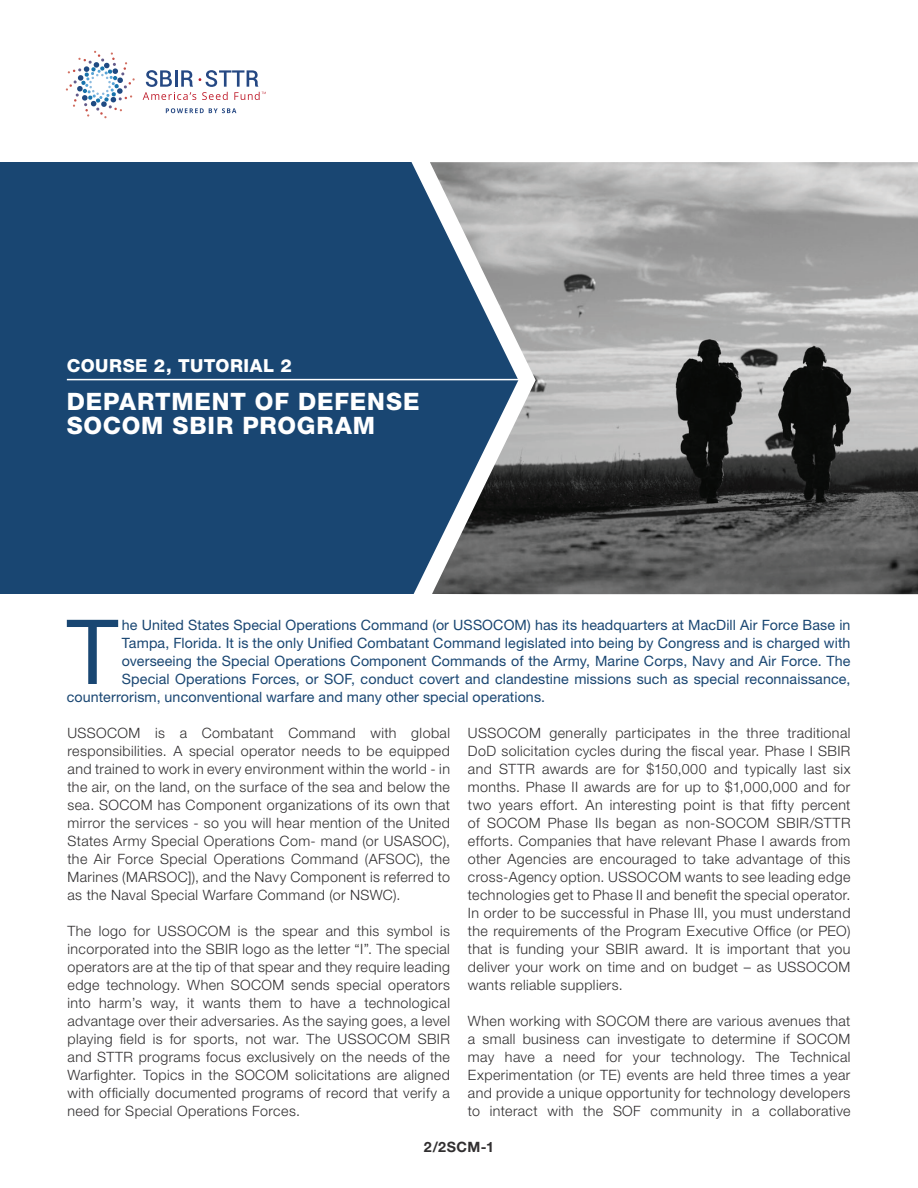
<style>
.page{position:relative;width:918px;height:1188px;background:#fff}
.page>*{position:absolute;margin:0;border:0;box-sizing:border-box;transform-origin:0 0}
.t1{font:89.85px "Helvetica Neue LT Std";color:#194672}
.t2{font:800 24px/24px "Helvetica Neue LT Std";letter-spacing:.035em;color:#fff}
.t3{font:800 18px "Helvetica Neue LT Std";letter-spacing:.025em;color:#fff}
.t4{font:300 14.25px/18px "Helvetica Neue LT Std";letter-spacing:.03em;color:#312f30;text-align:justify}
.t5{font:14.25px "Helvetica Neue LT Std";letter-spacing:.005em;color:#194672}
.t6{font:700 14.25px "Helvetica Neue LT Std";color:#312f30}
</style>
<div class="page">
<div style="left:0;top:162px;width:430px;height:432px;background:#194672"></div>
<hr style="left:67px;top:379px;width:457px;height:1px;background:#fff">
<img style="left:517px;top:162px;width:401px;height:432px">
<svg style="left:66px;top:51px;width:69px;height:67px"></svg>
<svg style="left:166px;top:108px;width:70px;height:5px"></svg>
<svg style="left:143px;top:70px;width:123px;height:30px"></svg>
<svg style="left:430px;top:162px;width:87px;height:432px"></svg>
<p class="t3" style="left:67px;top:355px;width:226px">COURSE 2, TUTORIAL 2</p>
<h2 class="t2" style="left:67px;top:389px;width:354px">DEPARTMENT OF DEFENSE<br>SOCOM SBIR PROGRAM</h2>
<p class="t1" style="left:67px;top:598px;width:53px">T</p>
<p class="t5" style="left:122px;top:616px;width:730px">he United States Special Operations Command (or USSOCOM) has its headquarters at MacDill Air Force Base in</p>
<p class="t5" style="left:122px;top:634px;width:730px">Tampa, Florida. It is the only Unifed Combatant Command legislated into being by Congress and is charged with</p>
<p class="t5" style="left:122px;top:652px;width:730px">overseeing the Special Operations Component Commands of the Army, Marine Corps, Navy and Air Force. The</p>
<p class="t5" style="left:122px;top:670px;width:730px">Special Operations Forces, or SOF, conduct covert and clandestine missions such as special reconnaissance,</p>
<p class="t5" style="left:67px;top:688px;width:480px">counterrorism, unconventional warfare and many other special operations.</p>
<p class="t4" style="left:67px;top:724px;width:384px">USSOCOM is a Combatant Command with global responsibilities. A special operator needs to be equipped and trained to work in every environment within the world - in the air, on the land, on the surface of the sea and below the sea. SOCOM has Component organizations of its own that mirror the services - so you will hear mention of the United States Army Special Operations Com- mand (or USASOC), the Air Force Special Operations Command (AFSOC), the Marines (MARSOC]), and the Navy Component is referred to as the Naval Special Warfare Command (or NSWC).</p>
<p class="t4" style="left:67px;top:922px;width:384px">The logo for USSOCOM is the spear and this symbol is incorporated into the SBIR logo as the letter “I”. The special operators are at the tip of that spear and they require leading edge technology. When SOCOM sends special operators into harm’s way, it wants them to have a technological advantage over their adversaries. As the saying goes, a level playing feld is for sports, not war. The USSOCOM SBIR and STTR programs focus exclusively on the needs of the Warfghter. Topics in the SOCOM solicitations are aligned with offcially documented programs of record that verify a need for Special Operations Forces.</p>
<p class="t4" style="left:468px;top:724px;width:384px">USSOCOM generally participates in the three traditional DoD solicitation cycles during the fscal year. Phase I SBIR and STTR awards are for $150,000 and typically last six months. Phase II awards are for up to $1,000,000 and for two years effort. An interesting point is that ffty percent of SOCOM Phase IIs began as non-SOCOM SBIR/STTR efforts. Companies that have relevant Phase I awards from other Agencies are encouraged to take advantage of this cross-Agency option. USSOCOM wants to see leading edge technologies get to Phase II and beneft the special operator.<br>In order to be successful in Phase III, you must understand the requirements of the Program Executive Offce (or PEO) that is funding your SBIR award. It is important that you deliver your work on time and on budget – as USSOCOM wants reliable suppliers.</p>
<p class="t4" style="left:468px;top:1012px;width:384px">When working with SOCOM there are various avenues that a small business can investigate to determine if SOCOM may have a need for your technology. The Technical Experimentation (or TE) events are held three times a year and provide a unique opportunity for technology developers to interact with the SOF community in a collaborative</p>
<p class="t6" style="left:424px;top:1138px;width:72px">2/2SCM-1</p>
</div>
